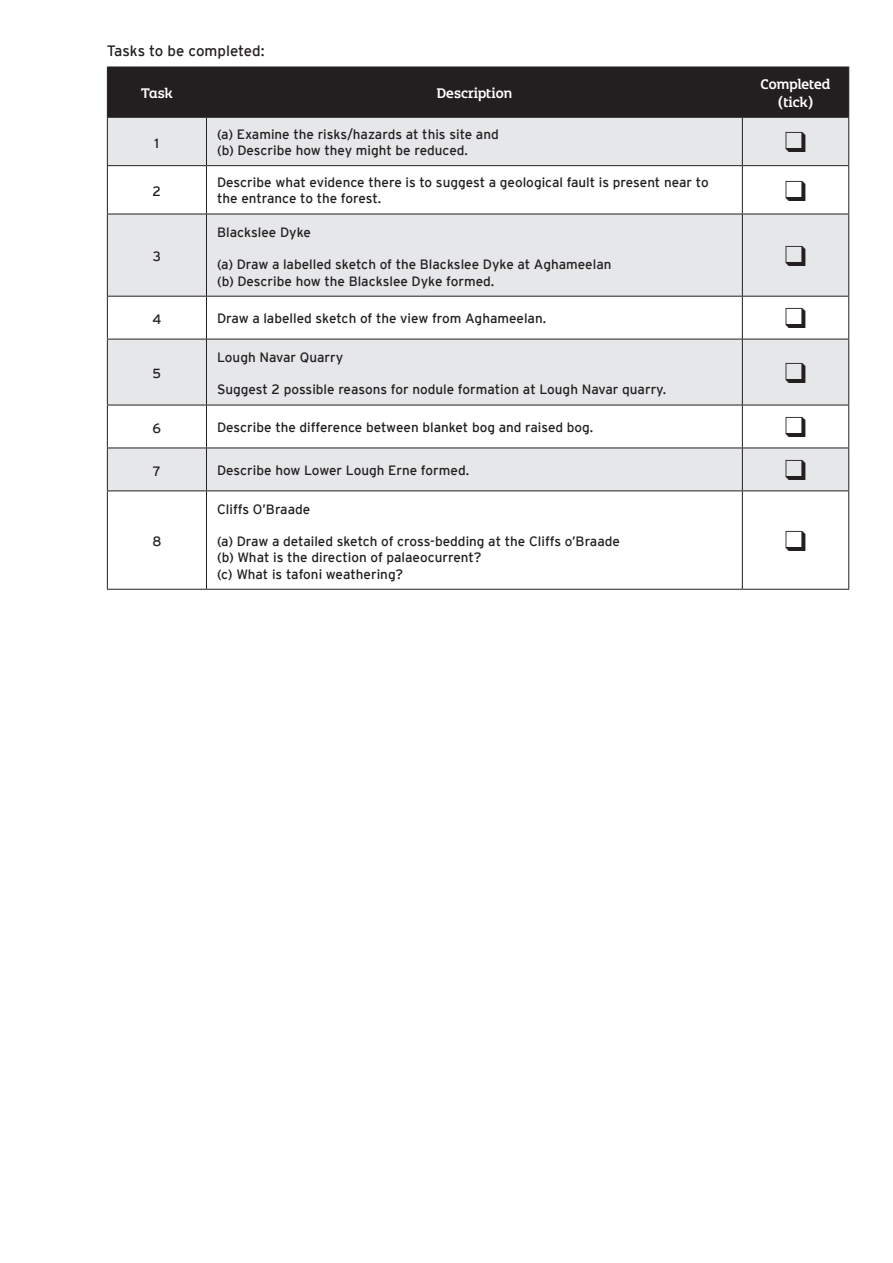
<style>
.page{position:relative;width:893px;height:1263px;background:#fff}
.page>*{position:absolute;margin:0;border:0;box-sizing:border-box;transform-origin:0 0}
.t1{font:15px/18px "Northern Ireland Headline";color:#fff;text-align:center}
.t2{font:15px "Interstate";color:#231f20}
.t3{font:13.5px/16.2px "Interstate";color:#231f20}
</style>
<div class="page">
<div style="left:108px;top:68px;width:740px;height:49px;background:#231f20"></div>
<div style="left:108px;top:118px;width:740px;height:47px;background:#e6e7e9"></div>
<svg style="left:108px;top:166px;width:740px;height:423px"></svg>
<hr style="left:107px;top:67px;width:99px;height:1px;background:#231f20">
<hr style="left:107px;top:67px;width:1px;height:50px;background:#231f20">
<hr style="left:206px;top:67px;width:536px;height:1px;background:#231f20">
<hr style="left:206px;top:67px;width:1px;height:50px;background:#231f20">
<hr style="left:742px;top:67px;width:107px;height:1px;background:#231f20">
<hr style="left:742px;top:67px;width:1px;height:50px;background:#231f20">
<hr style="left:848px;top:67px;width:1px;height:50px;background:#231f20">
<hr style="left:107px;top:117px;width:99px;height:1px;background:#231f20">
<hr style="left:107px;top:118px;width:1px;height:47px;background:#231f20">
<hr style="left:206px;top:117px;width:536px;height:1px;background:#231f20">
<hr style="left:206px;top:118px;width:1px;height:47px;background:#231f20">
<hr style="left:742px;top:117px;width:107px;height:1px;background:#231f20">
<hr style="left:742px;top:118px;width:1px;height:47px;background:#231f20">
<hr style="left:848px;top:118px;width:1px;height:47px;background:#231f20">
<hr style="left:107px;top:165px;width:99px;height:1px;background:#231f20">
<hr style="left:107px;top:166px;width:1px;height:48px;background:#231f20">
<hr style="left:206px;top:165px;width:536px;height:1px;background:#231f20">
<hr style="left:206px;top:166px;width:1px;height:48px;background:#231f20">
<hr style="left:742px;top:165px;width:107px;height:1px;background:#231f20">
<hr style="left:742px;top:166px;width:1px;height:48px;background:#231f20">
<hr style="left:848px;top:166px;width:1px;height:48px;background:#231f20">
<hr style="left:107px;top:214px;width:99px;height:1px;background:#231f20">
<hr style="left:107px;top:214px;width:1px;height:82px;background:#231f20">
<hr style="left:206px;top:214px;width:536px;height:1px;background:#231f20">
<hr style="left:206px;top:214px;width:1px;height:82px;background:#231f20">
<hr style="left:742px;top:214px;width:107px;height:1px;background:#231f20">
<hr style="left:742px;top:214px;width:1px;height:82px;background:#231f20">
<hr style="left:848px;top:214px;width:1px;height:82px;background:#231f20">
<hr style="left:107px;top:296px;width:99px;height:1px;background:#231f20">
<hr style="left:107px;top:297px;width:1px;height:42px;background:#231f20">
<hr style="left:206px;top:296px;width:536px;height:1px;background:#231f20">
<hr style="left:206px;top:297px;width:1px;height:42px;background:#231f20">
<hr style="left:742px;top:296px;width:107px;height:1px;background:#231f20">
<hr style="left:742px;top:297px;width:1px;height:42px;background:#231f20">
<hr style="left:848px;top:297px;width:1px;height:42px;background:#231f20">
<hr style="left:107px;top:339px;width:99px;height:1px;background:#231f20">
<hr style="left:107px;top:339px;width:1px;height:66px;background:#231f20">
<hr style="left:206px;top:339px;width:536px;height:1px;background:#231f20">
<hr style="left:206px;top:339px;width:1px;height:66px;background:#231f20">
<hr style="left:742px;top:339px;width:107px;height:1px;background:#231f20">
<hr style="left:742px;top:339px;width:1px;height:66px;background:#231f20">
<hr style="left:848px;top:339px;width:1px;height:66px;background:#231f20">
<hr style="left:107px;top:405px;width:99px;height:1px;background:#231f20">
<hr style="left:107px;top:405px;width:1px;height:43px;background:#231f20">
<hr style="left:206px;top:405px;width:536px;height:1px;background:#231f20">
<hr style="left:206px;top:405px;width:1px;height:43px;background:#231f20">
<hr style="left:742px;top:405px;width:107px;height:1px;background:#231f20">
<hr style="left:742px;top:405px;width:1px;height:43px;background:#231f20">
<hr style="left:848px;top:405px;width:1px;height:43px;background:#231f20">
<hr style="left:107px;top:448px;width:99px;height:1px;background:#231f20">
<hr style="left:107px;top:448px;width:1px;height:42px;background:#231f20">
<hr style="left:206px;top:448px;width:536px;height:1px;background:#231f20">
<hr style="left:206px;top:448px;width:1px;height:42px;background:#231f20">
<hr style="left:742px;top:448px;width:107px;height:1px;background:#231f20">
<hr style="left:742px;top:448px;width:1px;height:42px;background:#231f20">
<hr style="left:848px;top:448px;width:1px;height:42px;background:#231f20">
<hr style="left:107px;top:490px;width:99px;height:1px;background:#231f20">
<hr style="left:107px;top:491px;width:1px;height:98px;background:#231f20">
<hr style="left:206px;top:490px;width:536px;height:1px;background:#231f20">
<hr style="left:206px;top:491px;width:1px;height:98px;background:#231f20">
<hr style="left:742px;top:490px;width:107px;height:1px;background:#231f20">
<hr style="left:742px;top:491px;width:1px;height:98px;background:#231f20">
<hr style="left:848px;top:491px;width:1px;height:98px;background:#231f20">
<hr style="left:107px;top:589px;width:99px;height:1px;background:#231f20">
<hr style="left:206px;top:589px;width:536px;height:1px;background:#231f20">
<hr style="left:742px;top:589px;width:107px;height:1px;background:#231f20">
<svg style="left:786px;top:132px;width:19px;height:20px"></svg>
<svg style="left:786px;top:181px;width:19px;height:20px"></svg>
<svg style="left:786px;top:246px;width:19px;height:20px"></svg>
<svg style="left:786px;top:308px;width:19px;height:20px"></svg>
<svg style="left:786px;top:363px;width:19px;height:20px"></svg>
<svg style="left:786px;top:417px;width:19px;height:20px"></svg>
<svg style="left:786px;top:460px;width:19px;height:20px"></svg>
<svg style="left:786px;top:531px;width:19px;height:20px"></svg>
<p class="t2" style="left:107px;top:42px;width:159px">Tasks to be completed:</p>
<p class="t1" style="left:141px;top:83px;width:34px">Task</p>
<p class="t1" style="left:437px;top:83px;width:77px">Description</p>
<p class="t1" style="left:761px;top:74px;width:71px">Completed (tick)</p>
<p class="t3" style="left:155px;top:135px;width:6px">1</p>
<p class="t3" style="left:217px;top:126px;width:283px">(a) Examine the risks/hazards at this site and (b) Describe how they might be reduced.</p>
<p class="t3" style="left:153px;top:183px;width:10px">2</p>
<p class="t3" style="left:217px;top:174px;width:493px">Describe what evidence there is to suggest a geological fault is present near to the entrance to the forest.</p>
<p class="t3" style="left:153px;top:248px;width:10px">3</p>
<p class="t3" style="left:217px;top:224px;width:95px">Blackslee Dyke</p>
<p class="t3" style="left:217px;top:256px;width:396px">(a) Draw a labelled sketch of the Blackslee Dyke at Aghameelan (b) Describe how the Blackslee Dyke formed.</p>
<p class="t3" style="left:152px;top:311px;width:11px">4</p>
<p class="t3" style="left:217px;top:310px;width:331px">Draw a labelled sketch of the view from Aghameelan.</p>
<p class="t3" style="left:153px;top:365px;width:10px">5</p>
<p class="t3" style="left:217px;top:349px;width:128px">Lough Navar Quarry</p>
<p class="t3" style="left:217px;top:381px;width:450px">Suggest 2 possible reasons for nodule formation at Lough Navar quarry.</p>
<p class="t3" style="left:153px;top:420px;width:10px">6</p>
<p class="t3" style="left:217px;top:419px;width:378px">Describe the difference between blanket bog and raised bog.</p>
<p class="t3" style="left:153px;top:463px;width:10px">7</p>
<p class="t3" style="left:217px;top:462px;width:253px">Describe how Lower Lough Erne formed.</p>
<p class="t3" style="left:152px;top:533px;width:11px">8</p>
<p class="t3" style="left:217px;top:501px;width:95px">Cliffs O’Braade</p>
<p class="t3" style="left:217px;top:533px;width:404px">(a) Draw a detailed sketch of cross-bedding at the Cliffs o’Braade (b) What is the direction of palaeocurrent?<br>(c) What is tafoni weathering?</p>
</div>
